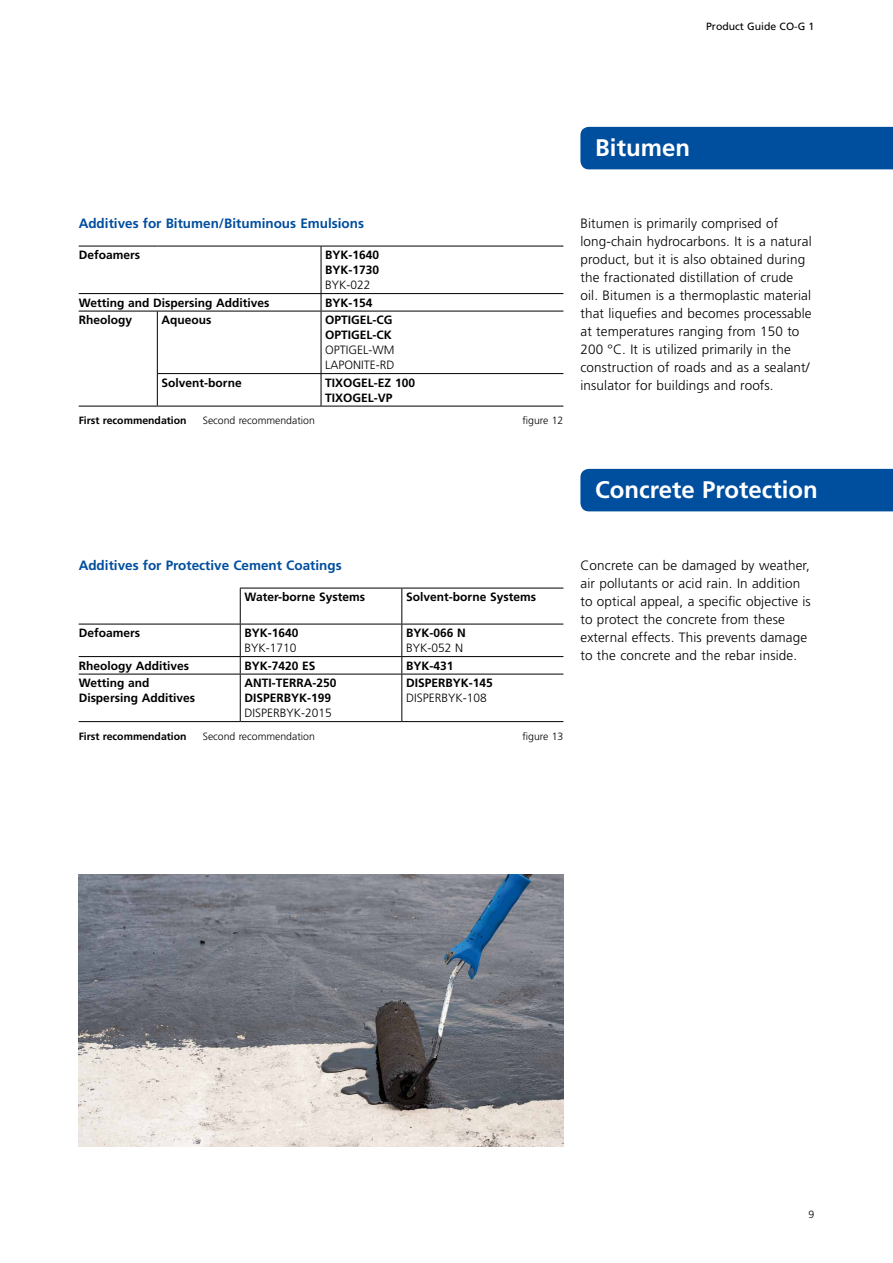
<style>
.page{position:relative;width:893px;height:1263px;background:#fff}
.page>*{position:absolute;margin:0;border:0;box-sizing:border-box;transform-origin:0 0}
.t1{font:700 24px "Frutiger LT";color:#fff}
.t2{font:300 13.5px/18px "Frutiger LT";letter-spacing:.01em;color:#000}
.t3{font:700 13.5px "Frutiger LT";color:#004e9e}
.t4{font:700 12px/15px "Frutiger LT";color:#000}
.t5{font:300 12px/15px "Frutiger LT";color:#000}
.t6{font:300 10.5px "Frutiger LT";color:#000}
.t7{font:700 10.5px "Frutiger LT";color:#000}
.t8{font:10.5px "Frutiger LT";color:#000}
</style>
<div class="page">
<hr style="left:79px;top:246px;width:78px;height:1px;background:#000">
<hr style="left:157px;top:246px;width:164px;height:1px;background:#000">
<hr style="left:321px;top:246px;width:242px;height:1px;background:#000">
<hr style="left:321px;top:246px;width:1px;height:47px;background:#000">
<hr style="left:79px;top:293px;width:78px;height:1px;background:#000">
<hr style="left:157px;top:293px;width:164px;height:1px;background:#000">
<hr style="left:321px;top:293px;width:242px;height:1px;background:#000">
<svg style="left:321px;top:294px;width:1px;height:17px"></svg>
<hr style="left:79px;top:311px;width:78px;height:1px;background:#000">
<hr style="left:157px;top:311px;width:164px;height:1px;background:#000">
<hr style="left:157px;top:311px;width:1px;height:62px;background:#000">
<hr style="left:321px;top:311px;width:242px;height:1px;background:#000">
<hr style="left:321px;top:311px;width:1px;height:62px;background:#000">
<hr style="left:157px;top:373px;width:164px;height:1px;background:#000">
<hr style="left:157px;top:374px;width:1px;height:32px;background:#000">
<hr style="left:321px;top:373px;width:242px;height:1px;background:#000">
<hr style="left:321px;top:374px;width:1px;height:32px;background:#000">
<hr style="left:79px;top:406px;width:78px;height:1px;background:#000">
<hr style="left:157px;top:406px;width:164px;height:1px;background:#000">
<hr style="left:321px;top:406px;width:242px;height:1px;background:#000">
<svg style="left:79px;top:588px;width:484px;height:133px"></svg>
<hr style="left:240px;top:588px;width:162px;height:1px;background:#000">
<hr style="left:240px;top:588px;width:1px;height:36px;background:#000">
<hr style="left:402px;top:588px;width:161px;height:1px;background:#000">
<hr style="left:79px;top:624px;width:161px;height:1px;background:#000">
<hr style="left:240px;top:624px;width:162px;height:1px;background:#000">
<hr style="left:240px;top:624px;width:1px;height:32px;background:#000">
<hr style="left:402px;top:624px;width:161px;height:1px;background:#000">
<hr style="left:79px;top:656px;width:161px;height:1px;background:#000">
<hr style="left:240px;top:656px;width:162px;height:1px;background:#000">
<svg style="left:240px;top:657px;width:1px;height:17px"></svg>
<hr style="left:402px;top:656px;width:161px;height:1px;background:#000">
<hr style="left:79px;top:674px;width:161px;height:1px;background:#000">
<hr style="left:240px;top:674px;width:162px;height:1px;background:#000">
<hr style="left:240px;top:674px;width:1px;height:47px;background:#000">
<hr style="left:402px;top:674px;width:161px;height:1px;background:#000">
<hr style="left:79px;top:721px;width:161px;height:1px;background:#000">
<hr style="left:240px;top:721px;width:162px;height:1px;background:#000">
<hr style="left:402px;top:721px;width:161px;height:1px;background:#000">
<hr style="left:401px;top:588px;width:1px;height:36px;background:#000">
<hr style="left:401px;top:624px;width:1px;height:32px;background:#000">
<svg style="left:401px;top:657px;width:1px;height:17px"></svg>
<hr style="left:401px;top:674px;width:1px;height:47px;background:#000">
<div style="left:580px;top:127px;width:313px;height:42px;background:#004e9e"></div>
<div style="left:580px;top:469px;width:313px;height:42px;background:#004e9e"></div>
<img style="left:79px;top:874px;width:484px;height:272px">
<p class="t8" style="left:706px;top:20px;width:110px">Product Guide CO-G 1</p>
<h1 class="t1" style="left:595px;top:133px;width:96px">Bitumen</h1>
<p class="t3" style="left:79px;top:215px;width:287px">Additives for Bitumen/Bituminous Emulsions</p>
<p class="t4" style="left:79px;top:248px;width:63px">Defoamers</p>
<p class="t4" style="left:325px;top:248px;width:56px">BYK-1640<br>BYK-1730</p>
<p class="t5" style="left:325px;top:278px;width:47px">BYK-022</p>
<p class="t4" style="left:79px;top:295px;width:192px">Wetting and Dispersing Additives</p>
<p class="t4" style="left:325px;top:295px;width:49px">BYK-154</p>
<p class="t4" style="left:79px;top:313px;width:55px">Rheology</p>
<p class="t4" style="left:162px;top:313px;width:51px">Aqueous</p>
<p class="t4" style="left:325px;top:313px;width:69px">OPTIGEL-CG<br>OPTIGEL-CK</p>
<p class="t5" style="left:325px;top:343px;width:71px">OPTIGEL-WM<br>LAPONITE-RD</p>
<p class="t4" style="left:162px;top:375px;width:82px">Solvent-borne</p>
<p class="t4" style="left:325px;top:375px;width:91px">TIXOGEL-EZ 100<br>TIXOGEL-VP</p>
<p class="t7" style="left:79px;top:414px;width:110px">First recommendation</p>
<p class="t6" style="left:203px;top:414px;width:114px">Second recommendation</p>
<p class="t6" style="left:522px;top:414px;width:42px">figure 12</p>
<p class="t2" style="left:580px;top:214px;width:233px">Bitumen is primarily comprised of long-chain hydrocarbons. It is a natural product, but it is also obtained during the fractionated distillation of crude oil. Bitumen is a thermoplastic material that liquefies and becomes processable at temperatures ranging from 150 to 200 °C. It is utilized primarily in the construction of roads and as a sealant/ insulator for buildings and roofs.</p>
<h1 class="t1" style="left:595px;top:475px;width:224px">Concrete Protection</h1>
<p class="t3" style="left:79px;top:557px;width:265px">Additives for Protective Cement Coatings</p>
<p class="t4" style="left:244px;top:590px;width:122px">Water-borne Systems</p>
<p class="t4" style="left:406px;top:590px;width:131px">Solvent-borne Systems</p>
<p class="t4" style="left:79px;top:626px;width:63px">Defoamers</p>
<p class="t4" style="left:244px;top:626px;width:56px">BYK-1640</p>
<p class="t5" style="left:244px;top:641px;width:54px">BYK-1710</p>
<p class="t4" style="left:406px;top:626px;width:61px">BYK-066 N</p>
<p class="t5" style="left:406px;top:641px;width:59px">BYK-052 N</p>
<p class="t4" style="left:79px;top:658px;width:112px">Rheology Additives</p>
<p class="t4" style="left:244px;top:658px;width:73px">BYK-7420 ES</p>
<p class="t4" style="left:406px;top:658px;width:49px">BYK-431</p>
<p class="t4" style="left:79px;top:676px;width:118px">Wetting and<br>Dispersing Additives</p>
<p class="t4" style="left:244px;top:676px;width:94px">ANTI-TERRA-250<br>DISPERBYK-199</p>
<p class="t5" style="left:244px;top:706px;width:89px">DISPERBYK-2015</p>
<p class="t4" style="left:406px;top:676px;width:88px">DISPERBYK-145</p>
<p class="t5" style="left:406px;top:691px;width:82px">DISPERBYK-108</p>
<p class="t7" style="left:79px;top:730px;width:110px">First recommendation</p>
<p class="t6" style="left:203px;top:730px;width:114px">Second recommendation</p>
<p class="t6" style="left:522px;top:730px;width:42px">figure 13</p>
<p class="t2" style="left:580px;top:556px;width:232px">Concrete can be damaged by weather, air pollutants or acid rain. In addition to optical appeal, a specific objective is to protect the concrete from these external effects. This prevents damage to the concrete and the rebar inside.</p>
<p class="t6" style="left:808px;top:1208px;width:7px">9</p>
</div>
